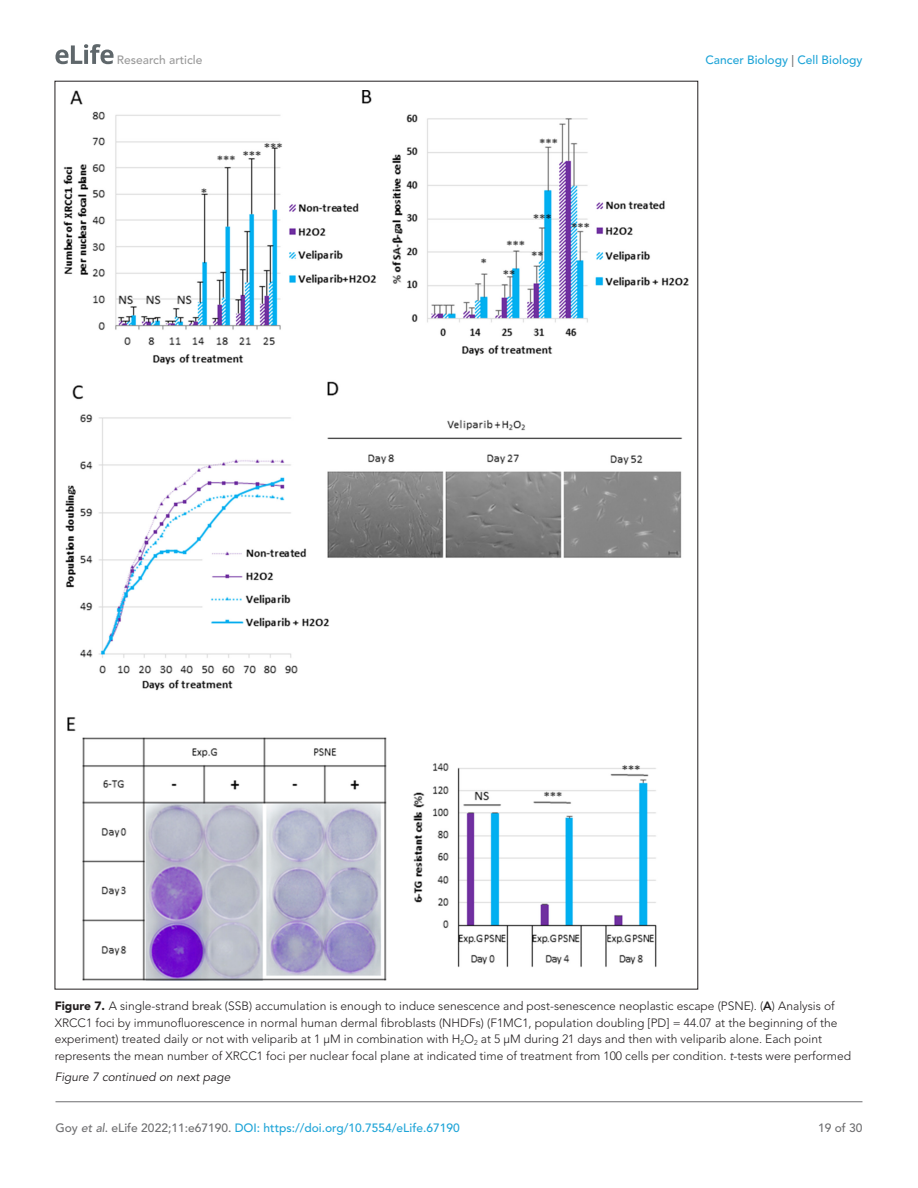
<style>
.page{position:relative;width:918px;height:1188px;background:#fff}
.page>*{position:absolute;margin:0;border:0;box-sizing:border-box;transform-origin:0 0}
.t1{font:300 12px/16.5px "Avenir LT Std";color:#231f20}
.t2{font:500 12px "Avenir LT Std";color:#1ea4d7}
.t3{font:italic 12px "Avenir LT Std";color:#231f20}
.t4{font:500 12px "Avenir LT Std";color:#9a9a9a}
.t5{font:500 12px "Avenir LT Std";color:#6e6e70}
.s1{color:#6e6e70}
.s2{font-weight:900}
.s3{font-weight:800}
.s4{font-style:italic}
.s5{font-style:italic;color:#6e6e70}
</style>
<div class="page">
<svg style="left:55px;top:44px;width:59px;height:20px"></svg>
<hr style="left:56px;top:1101px;width:806px;height:1px;background:#6e6e70">
<img style="left:64px;top:90px;width:625px;height:890px">
<p class="t4" style="left:117px;top:53px;width:87px">Research article</p>
<p class="t2" style="left:706px;top:53px;width:158px">Cancer Biology <span class="s1">|</span> Cell Biology</p>
<p class="t1" style="left:55px;top:998px;width:798px"><span class="s2">Figure 7.</span> A single-strand break (SSB) accumulation is enough to induce senescence and post-senescence neoplastic escape (PSNE). (<span class="s3">A</span>) Analysis of XRCC1 foci by immunofluorescence in normal human dermal fibroblasts (NHDFs) (F1MC1, population doubling [PD] = 44.07 at the beginning of the experiment) treated daily or not with veliparib at 1 µM in combination with H<sub>2</sub>O<sub>2</sub> at 5 µM during 21 days and then with veliparib alone. Each point represents the mean number of XRCC1 foci per nuclear focal plane at indicated time of treatment from 100 cells per condition. <span class="s4">t</span>-tests were performed</p>
<p class="t3" style="left:55px;top:1070px;width:177px">Figure 7 continued on next page</p>
<p class="t2" style="left:56px;top:1121px;width:406px"><span class="s1">Goy</span> <span class="s5">et al</span><span class="s1">. eLife 2022;11:e67190.</span> DOI: https://doi.org/10.7554/eLife.67190</p>
<p class="t5" style="left:818px;top:1121px;width:46px">19 of 30</p>
</div>
